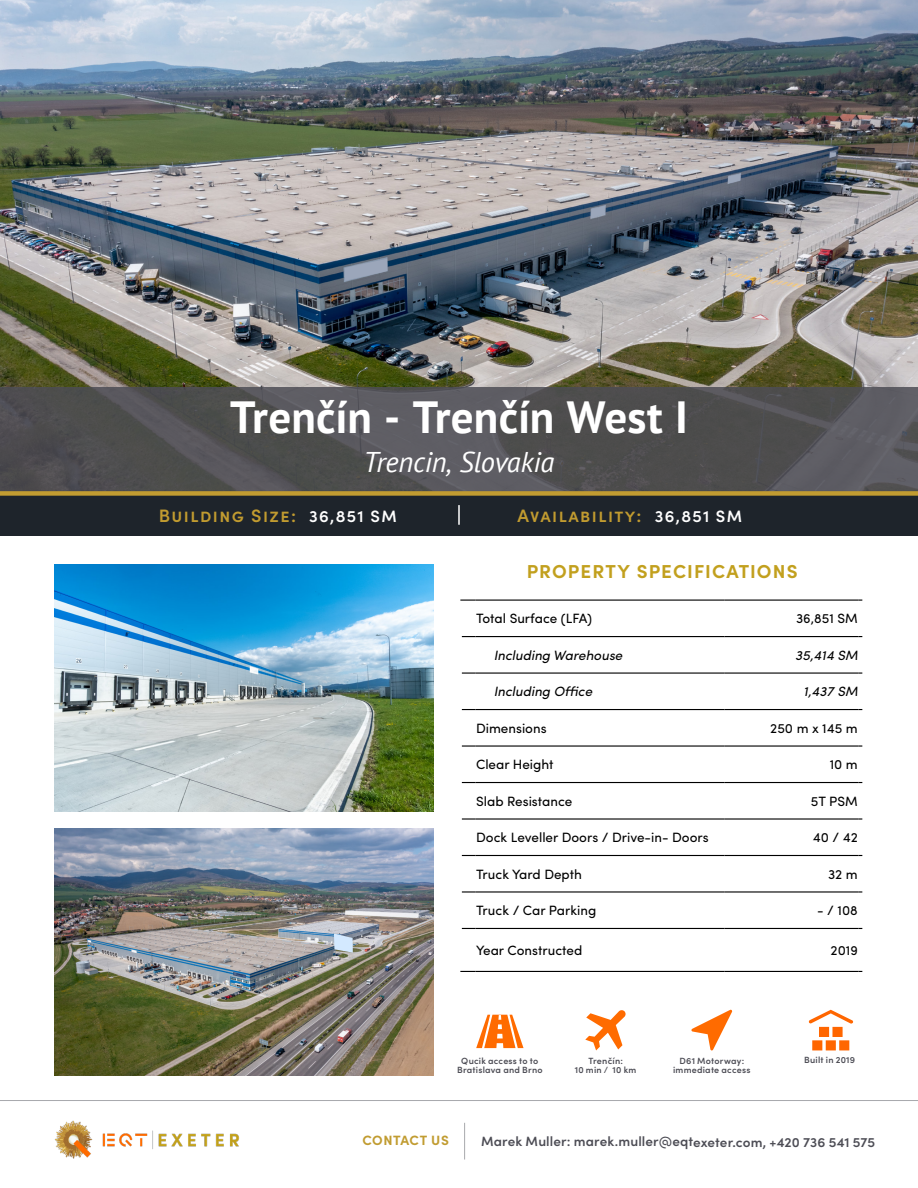
<style>
.page{position:relative;width:918px;height:1188px;background:#fff}
.page>*{position:absolute;margin:0;border:0;box-sizing:border-box;transform-origin:0 0}
.t1{font:700 45px "PT Sans";color:#fff}
.t2{font:italic 28.5px "PT Sans";letter-spacing:-.01em;color:#fff}
.t3{font:700 18.75px "Sofia Pro";letter-spacing:.06em;color:#c2a01e}
.t4{font:600 18px "Sofia Pro";letter-spacing:.08em;color:#c19b30}
.t5{font:13.5px "Sofia Pro";color:#000}
.t6{font:600 13.5px "Sofia Pro";color:#4d4d55}
.t7{font:italic 13.5px "Sofia Pro";color:#000}
.t8{font:700 13.5px "Sofia Pro";letter-spacing:.035em;color:#c19c31}
.t9{font:600 9px/9px "Sofia Pro";letter-spacing:.025em;color:#4d4d55;text-align:center}
.s1{font-size:16.5px;color:#fff}
</style>
<div class="page">
<img style="left:0;top:0;width:918px;height:387px">
<svg style="left:0;top:387px;width:918px;height:104px;background:#525254"></svg>
<div style="left:0;top:494px;width:918px;height:42px;background:#1e242b"></div>
<img style="left:54px;top:1120px;width:185px;height:39px">
<hr style="left:0;top:1100px;width:918px;height:1px;background:#a8a9ad">
<img style="left:54px;top:828px;width:379px;height:247px">
<img style="left:54px;top:564px;width:379px;height:248px">
<hr style="left:458px;top:505px;width:2px;height:20px;background:#fff">
<svg style="left:585px;top:1010px;width:41px;height:40px"></svg>
<svg style="left:691px;top:1010px;width:41px;height:40px"></svg>
<svg style="left:476px;top:1015px;width:48px;height:33px"></svg>
<div style="left:0;top:491px;width:918px;height:5px;background:#c29c31"></div>
<svg style="left:809px;top:1010px;width:44px;height:40px"></svg>
<svg style="left:460px;top:600px;width:15px;height:1px"></svg>
<hr style="left:475px;top:600px;width:250px;height:1px;background:#000">
<hr style="left:725px;top:600px;width:134px;height:1px;background:#000">
<svg style="left:462px;top:636px;width:13px;height:1px"></svg>
<hr style="left:475px;top:636px;width:250px;height:1px;background:#000">
<hr style="left:725px;top:636px;width:134px;height:1px;background:#000">
<svg style="left:462px;top:673px;width:13px;height:1px"></svg>
<hr style="left:475px;top:673px;width:250px;height:1px;background:#000">
<hr style="left:725px;top:673px;width:134px;height:1px;background:#000">
<svg style="left:462px;top:709px;width:13px;height:1px"></svg>
<hr style="left:475px;top:709px;width:250px;height:1px;background:#000">
<hr style="left:725px;top:709px;width:134px;height:1px;background:#000">
<svg style="left:462px;top:745px;width:13px;height:2px"></svg>
<hr style="left:475px;top:745px;width:250px;height:2px;background:#000">
<hr style="left:725px;top:745px;width:134px;height:2px;background:#000">
<svg style="left:462px;top:782px;width:13px;height:1px"></svg>
<hr style="left:475px;top:782px;width:250px;height:1px;background:#000">
<hr style="left:725px;top:782px;width:134px;height:1px;background:#000">
<svg style="left:462px;top:818px;width:13px;height:2px"></svg>
<hr style="left:475px;top:818px;width:250px;height:2px;background:#000">
<hr style="left:725px;top:818px;width:134px;height:2px;background:#000">
<svg style="left:462px;top:855px;width:13px;height:1px"></svg>
<hr style="left:475px;top:855px;width:250px;height:1px;background:#000">
<hr style="left:725px;top:855px;width:134px;height:1px;background:#000">
<svg style="left:462px;top:891px;width:13px;height:2px"></svg>
<hr style="left:475px;top:891px;width:250px;height:2px;background:#000">
<hr style="left:725px;top:891px;width:134px;height:2px;background:#000">
<svg style="left:462px;top:928px;width:13px;height:1px"></svg>
<hr style="left:475px;top:928px;width:250px;height:1px;background:#000">
<hr style="left:725px;top:928px;width:134px;height:1px;background:#000">
<svg style="left:460px;top:971px;width:15px;height:1px"></svg>
<hr style="left:475px;top:971px;width:250px;height:1px;background:#000">
<hr style="left:725px;top:971px;width:134px;height:1px;background:#000">
<svg style="left:334px;top:933px;width:19px;height:20px"></svg>
<hr style="left:464px;top:1123px;width:1px;height:37px;background:#a8a9ad">
<svg style="left:345px;top:259px;width:42px;height:22px"></svg>
<svg style="left:591px;top:206px;width:14px;height:12px"></svg>
<svg style="left:728px;top:174px;width:12px;height:10px"></svg>
<svg style="left:830px;top:152px;width:6px;height:6px"></svg>
<p class="t1" style="left:230px;top:387px;width:459px">Trenčín - Trenčín West I</p>
<p class="t2" style="left:364px;top:443px;width:192px">Trencin, Slovakia</p>
<p class="t4" style="left:159px;top:502px;width:239px">Building Size: <span class="s1">36,851 SM</span></p>
<p class="t4" style="left:518px;top:502px;width:226px">Availability: <span class="s1">36,851 SM</span></p>
<p class="t3" style="left:527px;top:557px;width:272px">PROPERTY SPECIFICATIONS</p>
<p class="t5" style="left:476px;top:609px;width:117px">Total Surface (LFA)</p>
<p class="t5" style="left:796px;top:609px;width:63px">36,851 SM</p>
<p class="t7" style="left:494px;top:645px;width:130px">Including Warehouse</p>
<p class="t7" style="left:795px;top:645px;width:64px">35,414 SM</p>
<p class="t7" style="left:494px;top:682px;width:100px">Including Office</p>
<p class="t7" style="left:804px;top:682px;width:56px">1,437 SM</p>
<p class="t5" style="left:476px;top:718px;width:72px">Dimensions</p>
<p class="t5" style="left:770px;top:718px;width:89px">250 m x 145 m</p>
<p class="t5" style="left:476px;top:755px;width:79px">Clear Height</p>
<p class="t5" style="left:830px;top:755px;width:30px">10 m</p>
<p class="t5" style="left:476px;top:791px;width:98px">Slab Resistance</p>
<p class="t5" style="left:811px;top:791px;width:48px">5T PSM</p>
<p class="t5" style="left:476px;top:828px;width:234px">Dock Leveller Doors / Drive-in- Doors</p>
<p class="t5" style="left:813px;top:828px;width:47px">40 / 42</p>
<p class="t5" style="left:476px;top:864px;width:107px">Truck Yard Depth</p>
<p class="t5" style="left:828px;top:864px;width:31px">32 m</p>
<p class="t5" style="left:476px;top:901px;width:122px">Truck / Car Parking</p>
<p class="t5" style="left:817px;top:901px;width:42px">- / 108</p>
<p class="t5" style="left:476px;top:940px;width:108px">Year Constructed</p>
<p class="t5" style="left:831px;top:940px;width:29px">2019</p>
<p class="t9" style="left:457px;top:1056px;width:87px">Qucik access to to<br>Bratislava and Brno</p>
<p class="t9" style="left:575px;top:1056px;width:63px">Trenčín:<br>10 min / 10 km</p>
<p class="t9" style="left:673px;top:1056px;width:79px">D61 Motorway: immediate access</p>
<p class="t9" style="left:804px;top:1055px;width:53px">Built in 2019</p>
<p class="t8" style="left:362px;top:1130px;width:88px">CONTACT US</p>
<p class="t6" style="left:481px;top:1132px;width:396px">Marek Muller: marek.muller@eqtexeter.com, +420 736 541 575</p>
</div>
